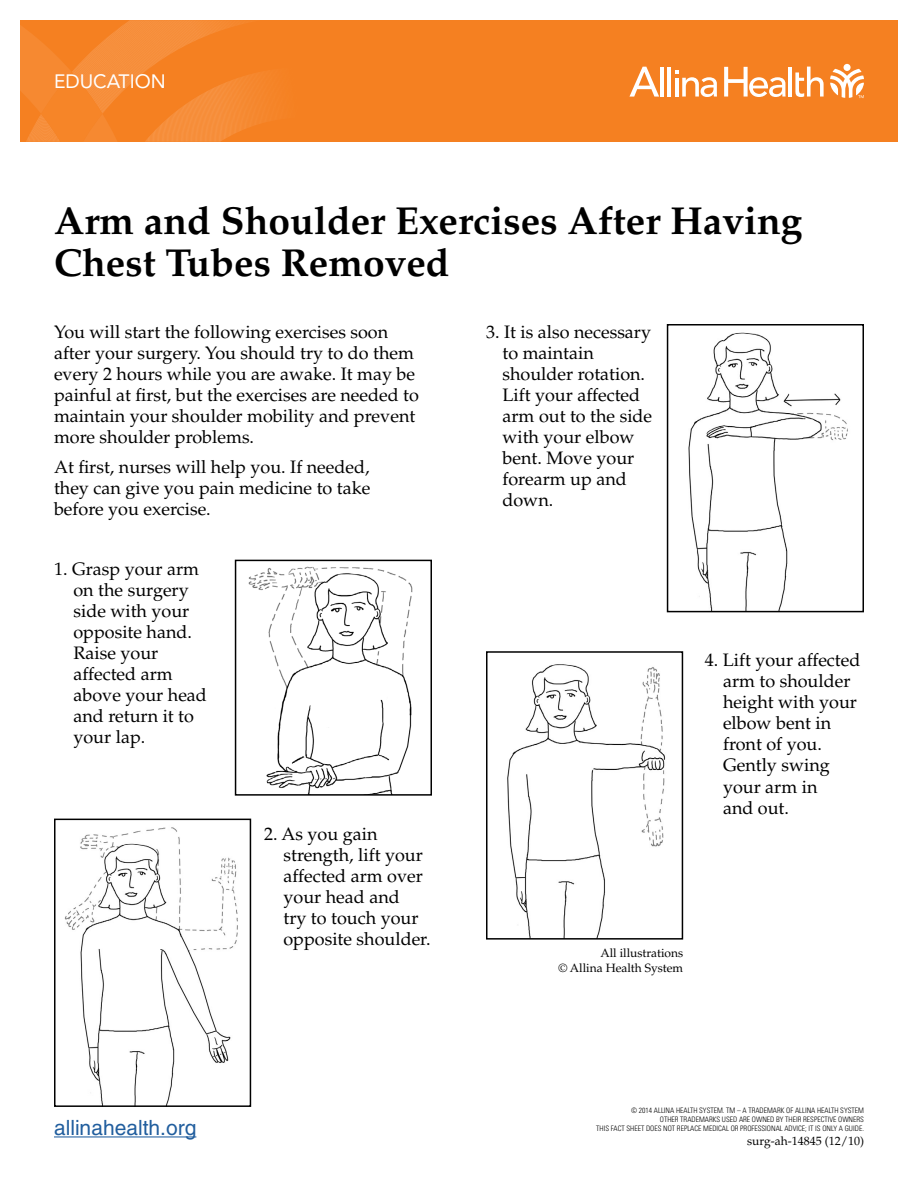
<style>
.page{position:relative;width:918px;height:1188px;background:#fff}
.page>*{position:absolute;margin:0;border:0;box-sizing:border-box;transform-origin:0 0}
.t1{font:700 39px/42px "Palatino";color:#000}
.t2{font:21px "Helvetica";color:#215e9e}
.t3{font:19.2px "Avenir LT Std";color:#fff}
.t4{font:18px/21px "Palatino";color:#000}
.t5{font:12px/15px "Palatino";color:#000;text-align:right}
.t6{font:300 condensed 7.5px/9px "Univers";color:#000;text-align:right}
</style>
<div class="page">
<hr style="left:54px;top:1136px;width:142px;height:1px;background:#215e9e">
<div style="left:20px;top:20px;width:878px;height:122px;background:#f58021"></div>
<svg style="left:20px;top:20px;width:251px;height:122px"></svg>
<svg style="left:830px;top:69px;width:34px;height:29px"></svg>
<div style="left:844px;top:64px;width:7px;height:7px;background:#fff;border-radius:50%"></div>
<hr style="left:660px;top:67px;width:4px;height:30px;background:#fff">
<hr style="left:667px;top:67px;width:4px;height:30px;background:#fff">
<hr style="left:789px;top:67px;width:3px;height:30px;background:#fff">
<svg style="left:795px;top:67px;width:29px;height:30px"></svg>
<svg style="left:675px;top:71px;width:42px;height:26px"></svg>
<svg style="left:629px;top:67px;width:30px;height:30px"></svg>
<svg style="left:724px;top:67px;width:62px;height:30px"></svg>
<img style="left:248px;top:566px;width:165px;height:227px">
<div style="left:235px;top:560px;width:197px;height:236px;border:2px solid #000"></div>
<img style="left:64px;top:827px;width:174px;height:277px">
<div style="left:54px;top:819px;width:197px;height:288px;border:2px solid #000"></div>
<img style="left:688px;top:332px;width:160px;height:277px">
<div style="left:667px;top:324px;width:197px;height:288px;border:2px solid #000"></div>
<img style="left:507px;top:664px;width:159px;height:273px">
<div style="left:486px;top:651px;width:197px;height:289px;border:2px solid #000"></div>
<p class="t3" style="left:54px;top:70px;width:113px">EDUCATION</p>
<h1 class="t1" style="left:54px;top:200px;width:750px">Arm and Shoulder Exercises After Having<br>Chest Tubes Removed</h1>
<p class="t4" style="left:54px;top:321px;width:367px">You will start the following exercises soon after your surgery. You should try to do them every 2 hours while you are awake. It may be painful at first, but the exercises are needed to maintain your shoulder mobility and prevent more shoulder problems.</p>
<p class="t4" style="left:54px;top:457px;width:318px;text-align:justify">At first, nurses will help you. If needed, they can give you pain medicine to take before you exercise.</p>
<p class="t4" style="left:73px;top:559px;width:135px;text-indent:-19px">1. Grasp your arm on the surgery side with your opposite hand.<br>Raise your affected arm above your head and return it to your lap.</p>
<p class="t4" style="left:284px;top:824px;width:149px;text-indent:-19px">2. As you gain strength, lift your affected arm over your head and<br>try to touch your opposite shoulder.</p>
<p class="t2" style="left:54px;top:1115px;width:144px">allinahealth.org</p>
<p class="t4" style="left:503px;top:322px;width:151px;text-indent:-17px">3. It is also necessary to maintain shoulder rotation.<br>Lift your affected arm out to the side with your elbow bent. Move your forearm up and down.</p>
<p class="t4" style="left:723px;top:650px;width:139px;text-indent:-18px">4. Lift your affected arm to shoulder height with your elbow bent in front of you.<br>Gently swing your arm in<br>and out.</p>
<p class="t5" style="left:558px;top:946px;width:126px">All illustrations<br>© Allina Health System</p>
<p class="t6" style="left:596px;top:1106px;width:269px">© 2014 ALLINA HEALTH SYSTEM. TM – A TRADEMARK OF ALLINA HEALTH SYSTEM<br>OTHER TRADEMARKS USED ARE OWNED BY THEIR RESPECTIVE OWNERS<br>THIS FACT SHEET DOES NOT REPLACE MEDICAL OR PROFESSIONAL ADVICE; IT IS ONLY A GUIDE.</p>
<p class="t5" style="left:747px;top:1134px;width:118px">surg-ah-14845 (12/10)</p>
</div>
